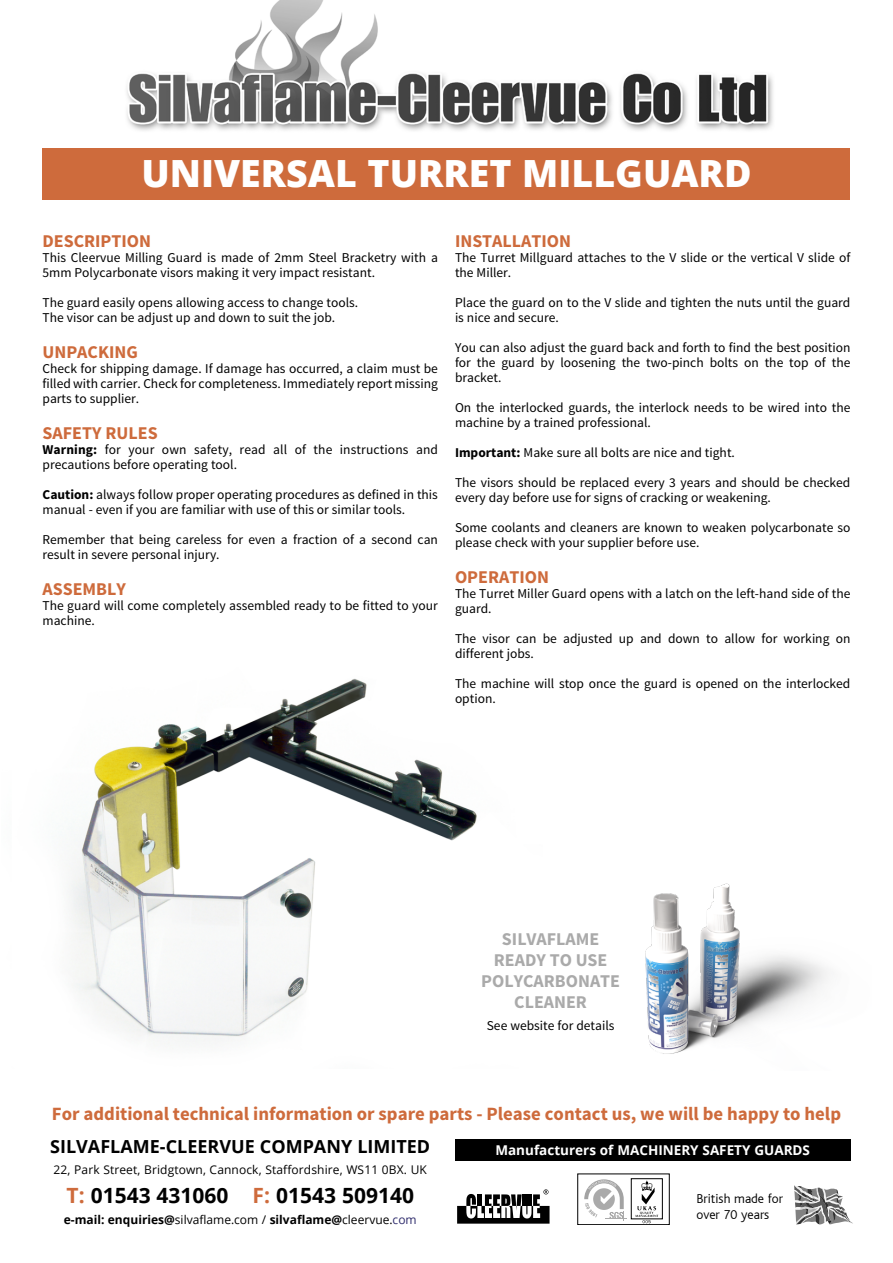
<style>
.page{position:relative;width:893px;height:1263px;background:#fff}
.page>*{position:absolute;margin:0;border:0;box-sizing:border-box;transform-origin:0 0}
.t1{font:800 37.5px "Open Sans";color:#fff}
.t2{font:700 21px "Open Sans";color:#000}
.t3{font:700 18.75px "Source Sans Pro";color:#ce6b3c}
.t4{font:700 18px "Source Sans Pro";color:#ce6b3c}
.t5{font:700 18px/21px "Source Sans Pro";color:#aaa;text-align:center}
.t6{font:700 18px "Open Sans";color:#000}
.t7{font:13.5px/15px "Source Sans Pro";color:#000}
.t8{font:700 13.5px "Open Sans";color:#fff}
.t9{font:300 13.5px/16.2px "Bliss";color:#000}
.t10{font:12px "Open Sans";letter-spacing:.01em;color:#000}
.t11{font:700 12px "Open Sans";color:#000}
.s1{font-weight:700}
.s2{color:#ce6b3c}
.s3{font-weight:400}
.s4{font-weight:400;color:#302d6d}
</style>
<div class="page">
<img style="left:69px;top:678px;width:408px;height:368px">
<div style="left:455px;top:1139px;width:395px;height:21px;background:#000"></div>
<svg style="left:457px;top:1189px;width:93px;height:34px"></svg>
<svg style="left:635px;top:1180px;width:23px;height:43px"></svg>
<div style="left:631px;top:1178px;width:32px;height:41px;border:1px solid #000"></div>
<div style="left:577px;top:1174px;width:92px;height:51px;border:1px solid #000"></div>
<svg style="left:584px;top:1179px;width:42px;height:41px"></svg>
<svg style="left:794px;top:1185px;width:59px;height:40px"></svg>
<img style="left:104px;top:0;width:685px;height:149px">
<div style="left:43px;top:149px;width:807px;height:51px;background:#ce6b3c"></div>
<img style="left:645px;top:883px;width:184px;height:171px">
<h1 class="t1" style="left:141px;top:145px;width:612px">UNIVERSAL TURRET MILLGUARD</h1>
<h3 class="t4" style="left:43px;top:230px;width:110px">DESCRIPTION</h3>
<p class="t7" style="left:43px;top:251px;width:397px">This Cleervue Milling Guard is made of 2mm Steel Bracketry with a<br>5mm Polycarbonate visors making it very impact resistant.</p>
<p class="t7" style="left:43px;top:296px;width:317px">The guard easily opens allowing access to change tools.<br>The visor can be adjust up and down to suit the job.</p>
<h3 class="t4" style="left:43px;top:341px;width:97px">UNPACKING</h3>
<p class="t7" style="left:43px;top:362px;width:397px;text-align:justify">Check for shipping damage. If damage has occurred, a claim must be filled with carrier. Check for completeness. Immediately report missing parts to supplier.</p>
<h3 class="t4" style="left:43px;top:422px;width:117px">SAFETY RULES</h3>
<p class="t7" style="left:43px;top:443px;width:397px"><span class="s1">Warning:</span> for your own safety, read all of the instructions and precautions before operating tool.</p>
<p class="t7" style="left:43px;top:488px;width:397px"><span class="s1">Caution:</span> always follow proper operating procedures as defined in this manual - even if you are familiar with use of this or similar tools.</p>
<p class="t7" style="left:43px;top:533px;width:397px">Remember that being careless for even a fraction of a second can result in severe personal injury.</p>
<h3 class="t4" style="left:43px;top:578px;width:85px">ASSEMBLY</h3>
<p class="t7" style="left:43px;top:599px;width:397px">The guard will come completely assembled ready to be fitted to your machine.</p>
<h3 class="t4" style="left:455px;top:230px;width:118px">INSTALLATION</h3>
<p class="t7" style="left:455px;top:251px;width:397px">The Turret Millguard attaches to the V slide or the vertical V slide of the Miller.</p>
<p class="t7" style="left:455px;top:296px;width:397px">Place the guard on to the V slide and tighten the nuts until the guard is nice and secure.</p>
<p class="t7" style="left:455px;top:341px;width:397px;text-align:justify">You can also adjust the guard back and forth to find the best position for the guard by loosening the two-pinch bolts on the top of the bracket.</p>
<p class="t7" style="left:455px;top:401px;width:397px">On the interlocked guards, the interlock needs to be wired into the machine by a trained professional.</p>
<p class="t7" style="left:455px;top:446px;width:281px"><span class="s1">Important:</span> Make sure all bolts are nice and tight.</p>
<p class="t7" style="left:455px;top:476px;width:397px">The visors should be replaced every 3 years and should be checked every day before use for signs of cracking or weakening.</p>
<p class="t7" style="left:455px;top:521px;width:397px">Some coolants and cleaners are known to weaken polycarbonate so please check with your supplier before use.</p>
<h3 class="t4" style="left:455px;top:566px;width:95px">OPERATION</h3>
<p class="t7" style="left:455px;top:587px;width:397px">The Turret Miller Guard opens with a latch on the left-hand side of the guard.</p>
<p class="t7" style="left:455px;top:632px;width:397px">The visor can be adjusted up and down to allow for working on different jobs.</p>
<p class="t7" style="left:455px;top:677px;width:397px">The machine will stop once the guard is opened on the interlocked option.</p>
<h3 class="t5" style="left:481px;top:929px;width:140px">SILVAFLAME<br>READY TO USE<br>POLYCARBONATE<br>CLEANER</h3>
<p class="t7" style="left:487px;top:1018px;width:129px">See website for details</p>
<h3 class="t3" style="left:52px;top:1101px;width:791px">For additional technical information or spare parts - Please contact us, we will be happy to help</h3>
<h3 class="t6" style="left:50px;top:1134px;width:382px">SILVAFLAME-CLEERVUE COMPANY LIMITED</h3>
<p class="t10" style="left:54px;top:1161px;width:375px">22, Park Street, Bridgtown, Cannock, Staffordshire, WS11 0BX. UK</p>
<h2 class="t2" style="left:67px;top:1180px;width:349px"><span class="s2">T:</span> 01543 431060 <span class="s2">F:</span> 01543 509140</h2>
<p class="t11" style="left:64px;top:1211px;width:355px">e-mail: enquiries@<span class="s3">silvaflame.com /</span> silvaflame@<span class="s3">cleervue.</span><span class="s4">com</span></p>
<p class="t8" style="left:495px;top:1141px;width:316px">Manufacturers of MACHINERY SAFETY GUARDS</p>
<p class="t9" style="left:696px;top:1190px;width:88px">British made for over 70 years</p>
</div>
